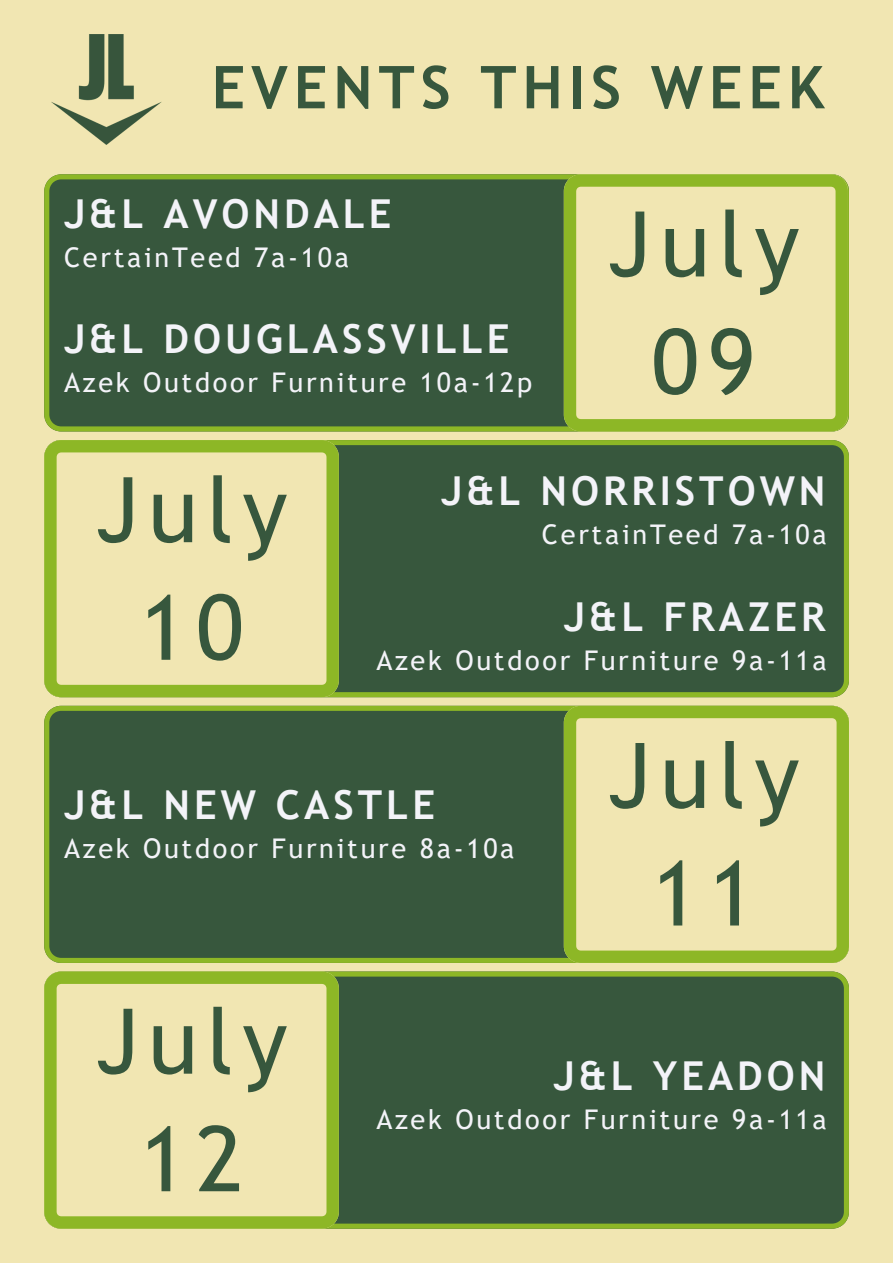
<style>
.page{position:relative;width:893px;height:1263px;background:#f1e6b2}
.page>*{position:absolute;margin:0;border:0;box-sizing:border-box;transform-origin:0 0}
.t1{font:90.75px/117.6px "Trebuchet MS";letter-spacing:.1em;color:#37573d;text-align:center}
.t2{font:700 59.03px "Trebuchet MS";letter-spacing:.1em;color:#37573d}
.t3{font:700 39.83px "Trebuchet MS";letter-spacing:.1em;color:#f3f3f8}
.t4{font:27.08px "Trebuchet MS";letter-spacing:.1em;color:#f3f3f8}
</style>
<div class="page">
<div style="left:44px;top:174px;width:805px;height:257px;background:#37573d"></div>
<svg style="left:564px;top:174px;width:284px;height:257px"></svg>
<div style="left:339px;top:440px;width:510px;height:257px;background:#37573d"></div>
<svg style="left:44px;top:440px;width:295px;height:257px"></svg>
<div style="left:44px;top:706px;width:520px;height:257px;background:#37573d"></div>
<svg style="left:564px;top:706px;width:285px;height:257px"></svg>
<div style="left:339px;top:971px;width:510px;height:257px;background:#37573d"></div>
<svg style="left:44px;top:971px;width:295px;height:257px"></svg>
<img style="left:51px;top:34px;width:111px;height:110px">
<h1 class="t2" style="left:212px;top:53px;width:614px">EVENTS THIS WEEK</h1>
<h3 class="t3" style="left:64px;top:190px;width:329px">J&amp;L AVONDALE</h3>
<p class="t4" style="left:64px;top:241px;width:286px">CertainTeed 7a-10a</p>
<h3 class="t3" style="left:64px;top:316px;width:447px">J&amp;L DOUGLASSVILLE</h3>
<p class="t4" style="left:64px;top:367px;width:470px">Azek Outdoor Furniture 10a-12p</p>
<h2 class="t1" style="left:608px;top:185px;width:193px">July<br>09</h2>
<h1 class="t1" style="left:96px;top:451px;width:193px">July<br>10</h1>
<h3 class="t3" style="left:441px;top:468px;width:386px">J&amp;L NORRISTOWN</h3>
<p class="t4" style="left:542px;top:519px;width:286px">CertainTeed 7a-10a</p>
<h3 class="t3" style="left:564px;top:593px;width:263px">J&amp;L FRAZER</h3>
<p class="t4" style="left:376px;top:644px;width:452px">Azek Outdoor Furniture 9a-11a</p>
<h3 class="t3" style="left:64px;top:781px;width:372px">J&amp;L NEW CASTLE</h3>
<p class="t4" style="left:64px;top:832px;width:452px">Azek Outdoor Furniture 8a-10a</p>
<h1 class="t1" style="left:608px;top:717px;width:193px">July<br>11</h1>
<h1 class="t1" style="left:96px;top:982px;width:193px">July<br>12</h1>
<h3 class="t3" style="left:553px;top:1052px;width:273px">J&amp;L YEADON</h3>
<p class="t4" style="left:376px;top:1103px;width:452px">Azek Outdoor Furniture 9a-11a</p>
</div>
